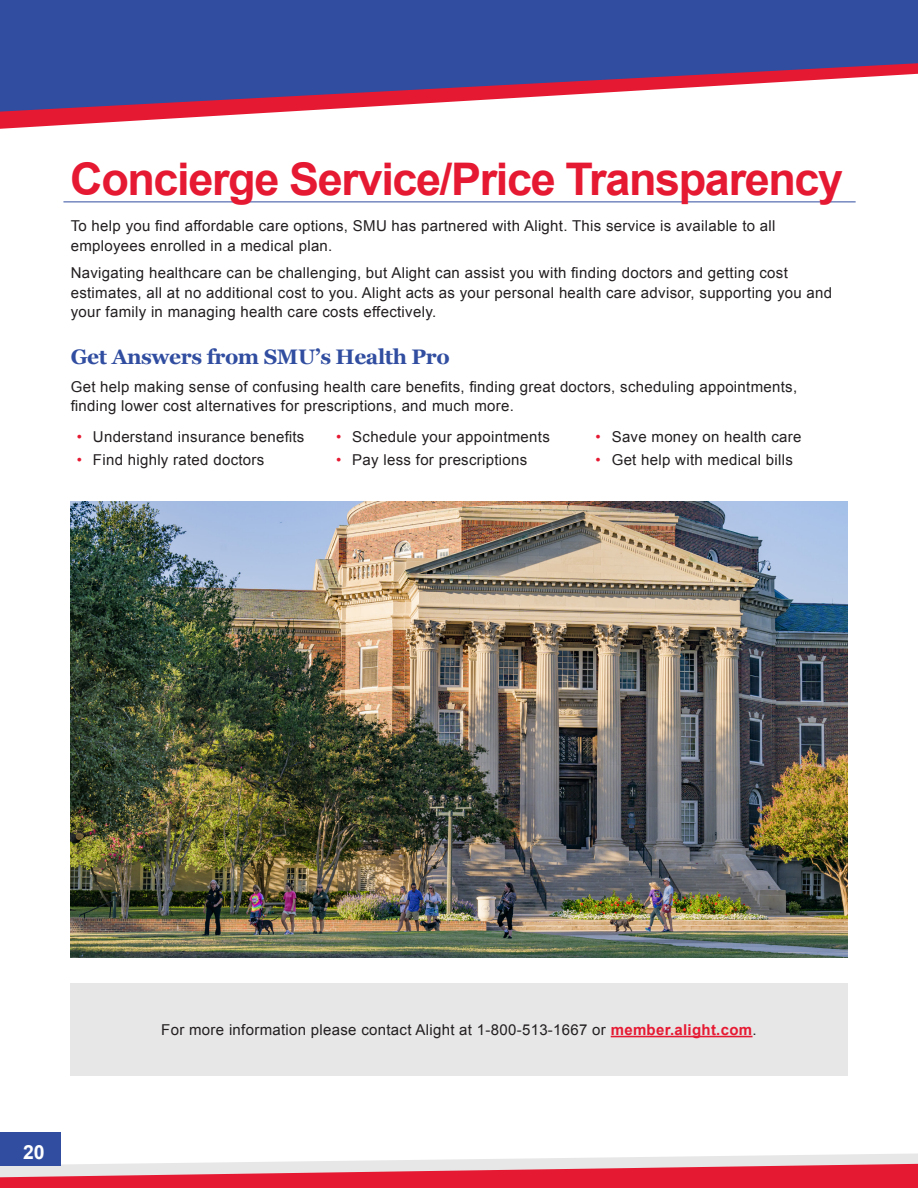
<style>
.page{position:relative;width:918px;height:1188px;background:#fff}
.page>*{position:absolute;margin:0;border:0;box-sizing:border-box;transform-origin:0 0}
.t1{font:700 45px "Arial";letter-spacing:-.03em;color:#e61932}
.Subhead{font:700 21px "Georgia";letter-spacing:-.02em;color:#304da0}
.t2{font:700 19.5px "Arial";color:#fff}
.Body_Text{font:15px/19.5px "Arial";letter-spacing:.02em;color:#231f20}
.s1{color:#e61932}
.s2{font-weight:700;color:#e61932}
</style>
<div class="page">
<svg style="left:0;top:112px;width:279px;height:17px"></svg>
<svg style="left:0;top:0;width:918px;height:112px;background:#5a5ca0"></svg>
<svg style="left:0;top:1153px;width:918px;height:35px"></svg>
<div style="left:0;top:1132px;width:61px;height:33px;background:#304da0"></div>
<hr style="left:63px;top:202px;width:793px;height:1px;background:#304da0">
<img style="left:70px;top:501px;width:778px;height:457px">
<div style="left:70px;top:983px;width:778px;height:93px;background:#e7e7e7"></div>
<hr style="left:611px;top:1036px;width:142px;height:1px;background:#e61932">
<p class="t1" style="left:70px;top:149px;width:775px">Concierge Service/Price Transparency</p>
<p class="Body_Text" style="left:71px;top:217px;width:706px">To help you find affordable care options, SMU has partnered with Alight. This service is available to all employees enrolled in a medical plan.</p>
<p class="Body_Text" style="left:71px;top:264px;width:763px">Navigating healthcare can be challenging, but Alight can assist you with finding doctors and getting cost estimates, all at no additional cost to you. Alight acts as your personal health care advisor, supporting you and your family in managing health care costs effectively.</p>
<p class="Subhead" style="left:71px;top:341px;width:380px">Get Answers from SMU’s Health Pro</p>
<p class="Body_Text" style="left:71px;top:377px;width:728px">Get help making sense of confusing health care benefits, finding great doctors, scheduling appointments, finding lower cost alternatives for prescriptions, and much more.</p>
<p class="Body_Text" style="left:77px;top:427px;width:229px"><span class="s1">•</span> Understand insurance benefits</p>
<p class="Body_Text" style="left:336px;top:427px;width:215px"><span class="s1">•</span> Schedule your appointments</p>
<p class="Body_Text" style="left:596px;top:427px;width:207px"><span class="s1">•</span> Save money on health care</p>
<p class="Body_Text" style="left:77px;top:450px;width:189px"><span class="s1">•</span> Find highly rated doctors</p>
<p class="Body_Text" style="left:336px;top:450px;width:193px"><span class="s1">•</span> Pay less for prescriptions</p>
<p class="Body_Text" style="left:596px;top:450px;width:199px"><span class="s1">•</span> Get help with medical bills</p>
<h3 class="t2" style="left:23px;top:1139px;width:23px">20</h3>
<p class="Body_Text" style="left:161px;top:1020px;width:597px">For more information please contact Alight at 1-800-513-1667 or <span class="s2">member.alight.com</span>.</p>
</div>
